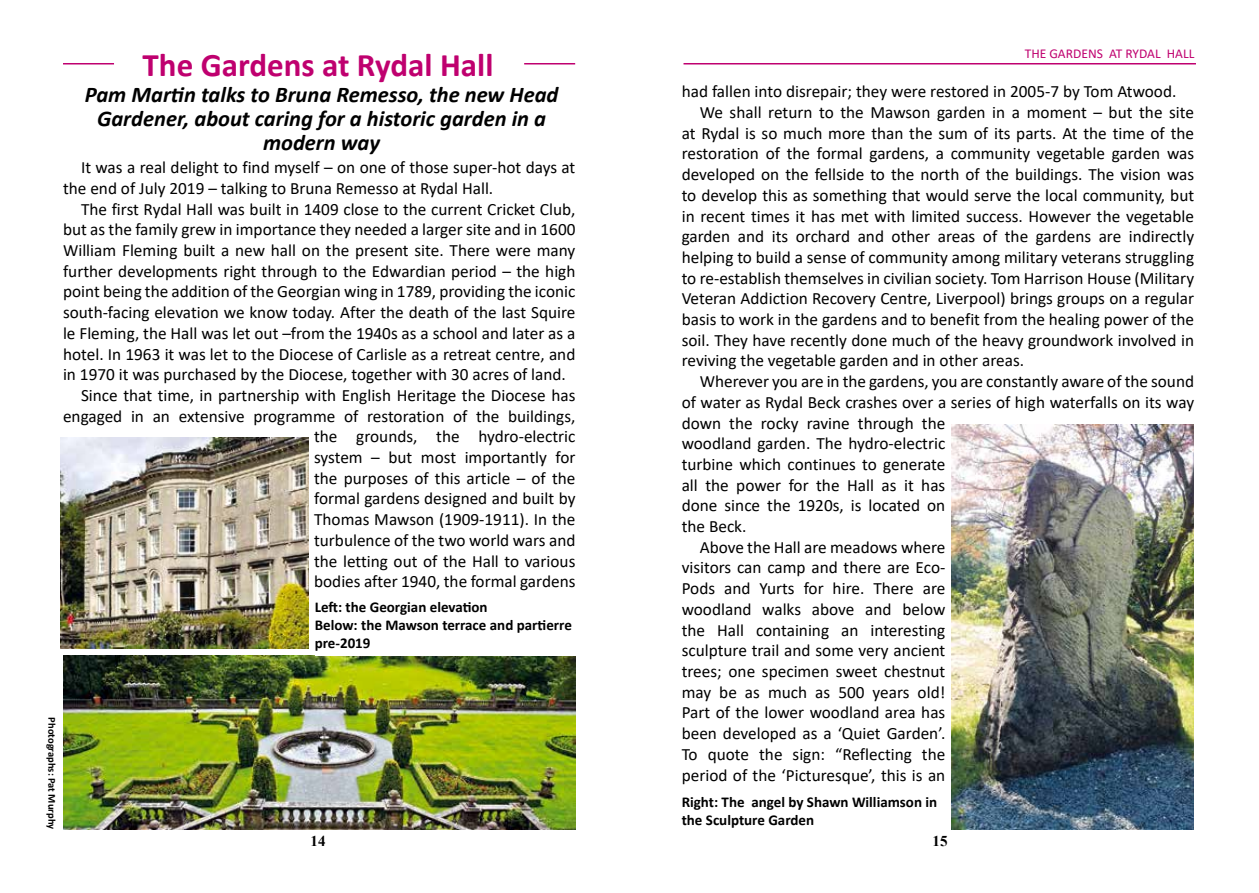
<style>
.page{position:relative;width:1259px;height:893px;background:#fff}
.page>*{position:absolute;margin:0;border:0;box-sizing:border-box;transform-origin:0 0}
.t1{font:700 33px "Calibri";color:#bf006f}
.t2{font:italic 700 22.5px/24px "Calibri";color:#000;text-align:center}
.t3{font:17.25px/20.7px "Calibri";color:#000}
.t4{font:700 15px/18px "Calibri";color:#000}
.t5{font:700 15px "Times New Roman";color:#000}
.t6{font:13.5px "Calibri";color:#bf006f}
.t7{font:700 10.5px "Calibri";color:#000}
</style>
<div class="page">
<hr style="left:683px;top:63px;width:513px;height:2px;background:#bf0070">
<hr style="left:63px;top:63px;width:51px;height:2px;background:#bf0070">
<hr style="left:524px;top:63px;width:51px;height:2px;background:#bf0070">
<img style="left:63px;top:655px;width:512px;height:175px">
<img style="left:61px;top:437px;width:247px;height:211px">
<img style="left:951px;top:425px;width:243px;height:404px">
<h1 class="t1" style="left:143px;top:41px;width:352px">The Gardens at Rydal Hall</h1>
<h2 class="t2" style="left:85px;top:82px;width:475px">Pam Martin talks to Bruna Remesso, the new Head<br>Gardener, about caring for a historic garden in a modern way</h2>
<p class="t3" style="left:63px;top:157px;width:514px;text-indent:18px">It was a real delight to find myself – on one of those super-hot days at the end of July 2019 – talking to Bruna Remesso at Rydal Hall.</p>
<p class="t3" style="left:81px;top:198px;width:496px">The first Rydal Hall was built in 1409 close to the current Cricket Club,</p>
<p class="t3" style="left:63px;top:219px;width:514px">but as the family grew in importance they needed a larger site and in 1600</p>
<p class="t3" style="left:63px;top:239px;width:514px">William Fleming built a new hall on the present site. There were many</p>
<p class="t3" style="left:63px;top:260px;width:514px">further developments right through to the Edwardian period – the high</p>
<p class="t3" style="left:63px;top:281px;width:514px">point being the addition of the Georgian wing in 1789, providing the iconic</p>
<p class="t3" style="left:63px;top:302px;width:514px">south-facing elevation we know today. After the death of the last Squire</p>
<p class="t3" style="left:63px;top:322px;width:514px">le Fleming, the Hall was let out –from the 1940s as a school and later as a</p>
<p class="t3" style="left:63px;top:343px;width:514px">hotel. In 1963 it was let to the Diocese of Carlisle as a retreat centre, and</p>
<p class="t3" style="left:63px;top:364px;width:504px">in 1970 it was purchased by the Diocese, together with 30 acres of land.</p>
<p class="t3" style="left:81px;top:384px;width:496px">Since that time, in partnership with English Heritage the Diocese has</p>
<p class="t3" style="left:63px;top:405px;width:514px">engaged in an extensive programme of restoration of the buildings,</p>
<p class="t3" style="left:314px;top:426px;width:263px">the grounds, the hydro-electric</p>
<p class="t3" style="left:314px;top:446px;width:263px">system – but most importantly for</p>
<p class="t3" style="left:314px;top:467px;width:263px">the purposes of this article – of the</p>
<p class="t3" style="left:314px;top:488px;width:263px">formal gardens designed and built by</p>
<p class="t3" style="left:314px;top:509px;width:263px">Thomas Mawson (1909-1911). In the</p>
<p class="t3" style="left:314px;top:529px;width:263px">turbulence of the two world wars and</p>
<p class="t3" style="left:314px;top:550px;width:263px">the letting out of the Hall to various</p>
<p class="t3" style="left:314px;top:571px;width:263px">bodies after 1940, the formal gardens</p>
<p class="t7" style="left:59px;top:717px;width:113px;rotate:90deg">Photographs: Pat Murphy</p>
<p class="t4" style="left:315px;top:598px;width:259px">Left: the Georgian elevation<br>Below: the Mawson terrace and partierre pre-2019</p>
<p class="t6" style="left:1024px;top:44px;width:171px">THE GARDENS AT RYDAL HALL</p>
<p class="t3" style="left:681px;top:81px;width:496px">had fallen into disrepair; they were restored in 2005-7 by Tom Atwood.</p>
<p class="t3" style="left:699px;top:102px;width:496px">We shall return to the Mawson garden in a moment – but the site</p>
<p class="t3" style="left:681px;top:122px;width:514px">at Rydal is so much more than the sum of its parts. At the time of the</p>
<p class="t3" style="left:681px;top:143px;width:514px">restoration of the formal gardens, a community vegetable garden was</p>
<p class="t3" style="left:681px;top:164px;width:514px">developed on the fellside to the north of the buildings. The vision was</p>
<p class="t3" style="left:681px;top:184px;width:514px">to develop this as something that would serve the local community, but</p>
<p class="t3" style="left:681px;top:205px;width:514px">in recent times it has met with limited success. However the vegetable</p>
<p class="t3" style="left:681px;top:226px;width:514px">garden and its orchard and other areas of the gardens are indirectly</p>
<p class="t3" style="left:681px;top:246px;width:514px">helping to build a sense of community among military veterans struggling</p>
<p class="t3" style="left:681px;top:267px;width:514px">to re-establish themselves in civilian society. Tom Harrison House (Military</p>
<p class="t3" style="left:681px;top:288px;width:514px">Veteran Addiction Recovery Centre, Liverpool) brings groups on a regular</p>
<p class="t3" style="left:681px;top:309px;width:514px">basis to work in the gardens and to benefit from the healing power of the</p>
<p class="t3" style="left:681px;top:329px;width:514px">soil. They have recently done much of the heavy groundwork involved in</p>
<p class="t3" style="left:681px;top:350px;width:344px">reviving the vegetable garden and in other areas.</p>
<p class="t3" style="left:699px;top:371px;width:496px">Wherever you are in the gardens, you are constantly aware of the sound</p>
<p class="t3" style="left:681px;top:391px;width:514px">of water as Rydal Beck crashes over a series of high waterfalls on its way</p>
<p class="t3" style="left:681px;top:412px;width:265px">down the rocky ravine through the</p>
<p class="t3" style="left:681px;top:433px;width:265px">woodland garden. The hydro-electric</p>
<p class="t3" style="left:681px;top:453px;width:265px">turbine which continues to generate</p>
<p class="t3" style="left:681px;top:474px;width:265px">all the power for the Hall as it has</p>
<p class="t3" style="left:681px;top:495px;width:265px">done since the 1920s, is located on</p>
<p class="t3" style="left:681px;top:516px;width:66px">the Beck.</p>
<p class="t3" style="left:699px;top:536px;width:247px">Above the Hall are meadows where</p>
<p class="t3" style="left:681px;top:557px;width:265px">visitors can camp and there are Eco-</p>
<p class="t3" style="left:681px;top:578px;width:265px">Pods and Yurts for hire. There are</p>
<p class="t3" style="left:681px;top:598px;width:265px">woodland walks above and below</p>
<p class="t3" style="left:681px;top:619px;width:265px">the Hall containing an interesting</p>
<p class="t3" style="left:681px;top:640px;width:265px">sculpture trail and some very ancient</p>
<p class="t3" style="left:681px;top:660px;width:265px">trees; one specimen sweet chestnut</p>
<p class="t3" style="left:681px;top:681px;width:265px">may be as much as 500 years old!</p>
<p class="t3" style="left:681px;top:702px;width:265px">Part of the lower woodland area has</p>
<p class="t3" style="left:681px;top:723px;width:265px">been developed as a ‘Quiet Garden’.</p>
<p class="t3" style="left:681px;top:743px;width:265px">To quote the sign: “Reflecting the</p>
<p class="t3" style="left:681px;top:764px;width:265px">period of the ‘Picturesque’, this is an</p>
<p class="t4" style="left:681px;top:792px;width:257px">Right: The angel by Shawn Williamson in the Sculpture Garden</p>
<p class="t5" style="left:311px;top:830px;width:16px">14</p>
<p class="t5" style="left:932px;top:830px;width:16px">15</p>
</div>
